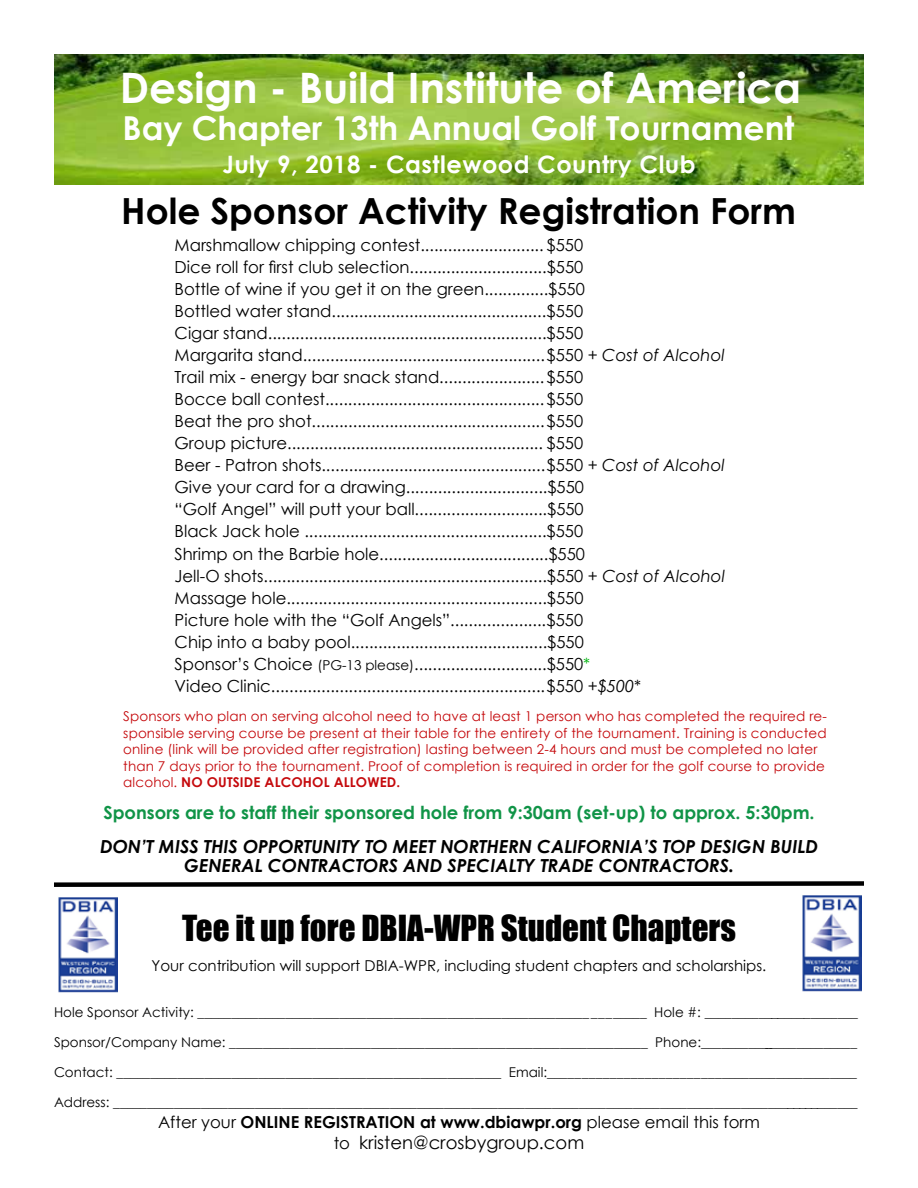
<style>
.page{position:relative;width:918px;height:1188px;background:#fff}
.page>*{position:absolute;margin:0;border:0;box-sizing:border-box;transform-origin:0 0}
.t1{font:700 42px "Century Gothic";color:#fff}
.t2{font:700 36px "Century Gothic";color:#000}
.t3{font:33px "Impact";color:#000}
.t4{font:700 33px "Century Gothic";color:#fff}
.t5{font:700 24px "Century Gothic";letter-spacing:.02em;color:#fff}
.t6{font:italic 700 18px/19.5px "Century Gothic";color:#000;text-align:center}
.t7{font:700 18px "Century Gothic";color:#109447}
.t8{font:18px "Century Gothic";color:#000}
.t9{font:16.65px/22px "Century Gothic";color:#000}
.t10{font:700 16.5px "Century Gothic";color:#000}
.t11{font:15px "Century Gothic";color:#000}
.t12{font:13.5px "Century Gothic";color:#000}
.t13{font:13.5px/16.5px "Century Gothic";letter-spacing:.01em;color:#c5090c}
.s1{font-style:italic}
.s2{font-size:13.65px}
.s3{color:#00b20f}
.s4{font-weight:700}
.s5{font-weight:400}
.s6{font-size:16.5px}
</style>
<div class="page">
<img style="left:54px;top:55px;width:810px;height:129px">
<svg style="left:54px;top:881px;width:810px;height:6px;background:#3f3f3f"></svg>
<img style="left:58px;top:897px;width:59px;height:96px">
<img style="left:802px;top:895px;width:59px;height:96px">
<h1 class="t1" style="left:120px;top:56px;width:683px">Design - Build Institute of America</h1>
<h3 class="t4" style="left:123px;top:103px;width:673px">Bay Chapter 13th Annual Golf Tournament</h3>
<h3 class="t5" style="left:222px;top:146px;width:475px">July 9, 2018 - Castlewood Country Club</h3>
<h2 class="t2" style="left:121px;top:183px;width:676px">Hole Sponsor Activity Registration Form</h2>
<p class="t9" style="left:175px;top:234px;width:552px">Marshmallow chipping contest........................... $550<br>Dice roll for first club selection..............................$550<br>Bottle of wine if you get it on the green..............$550<br>Bottled water stand...............................................$550<br>Cigar stand.............................................................$550<br>Margarita stand.....................................................$550 <span class="s1">+ Cost of Alcohol </span>Trail mix - energy bar snack stand.......................$550<br>Bocce ball contest................................................$550<br>Beat the pro shot...................................................$550<br>Group picture........................................................ $550<br>Beer - Patron shots.................................................$550 <span class="s1">+ Cost of Alcohol </span>Give your card for a drawing...............................$550<br>“Golf Angel” will putt your ball.............................$550<br>Black Jack hole .....................................................$550<br>Shrimp on the Barbie hole.....................................$550<br>Jell-O shots..............................................................$550 <span class="s1">+ Cost of Alcohol </span>Massage hole.........................................................$550<br>Picture hole with the “Golf Angels”.....................$550<br>Chip into a baby pool...........................................$550<br>Sponsor’s Choice <span class="s2">(PG-13 please)</span>.............................$550<span class="s3">*<br></span>Video Clinic............................................................$550 <span class="s1">+$500</span>*</p>
<p class="t13" style="left:123px;top:708px;width:705px">Sponsors who plan on serving alcohol need to have at least 1 person who has completed the required re&shy;sponsible serving course be present at their table for the entirety of the tournament. Training is conducted online (link will be provided after registration) lasting between 2-4 hours and must be completed no later than 7 days prior to the tournament. Proof of completion is required in order for the golf course to provide alcohol. <span class="s4">NO OUTSIDE ALCOHOL ALLOWED.</span></p>
<p class="t7" style="left:103px;top:799px;width:713px">Sponsors are to staff their sponsored hole from 9:30am (set-up) to approx. 5:30pm.</p>
<p class="t6" style="left:100px;top:836px;width:719px">DON’T MISS THIS OPPORTUNITY TO MEET NORTHERN CALIFORNIA’S TOP DESIGN BUILD<br>GENERAL CONTRACTORS AND SPECIALTY TRADE CONTRACTORS.</p>
<h3 class="t3" style="left:182px;top:902px;width:555px">Tee it up fore DBIA-WPR Student Chapters</h3>
<p class="t11" style="left:152px;top:955px;width:616px">Your contribution will support DBIA-WPR, including student chapters and scholarships.</p>
<p class="t12" style="left:54px;top:1002px;width:805px">Hole Sponsor Activity: __________________________________________________________________ Hole #: _______________________</p>
<p class="t12" style="left:54px;top:1032px;width:805px">Sponsor/Company Name: ______________________________________________________________ Phone:________________________</p>
<p class="t12" style="left:54px;top:1062px;width:805px">Contact: _________________________________________________________ Email:_____________________________________________</p>
<p class="t12" style="left:54px;top:1092px;width:805px">Address: _______________________________________________________________________________________________________________</p>
<p class="t10" style="left:158px;top:1109px;width:603px"><span class="s5">After your</span> ONLINE REGISTRATION at www.dbiawpr.org <span class="s5">please email this form</span></p>
<p class="t8" style="left:334px;top:1130px;width:252px"><span class="s6">to</span> kristen@crosbygroup.com</p>
</div>
